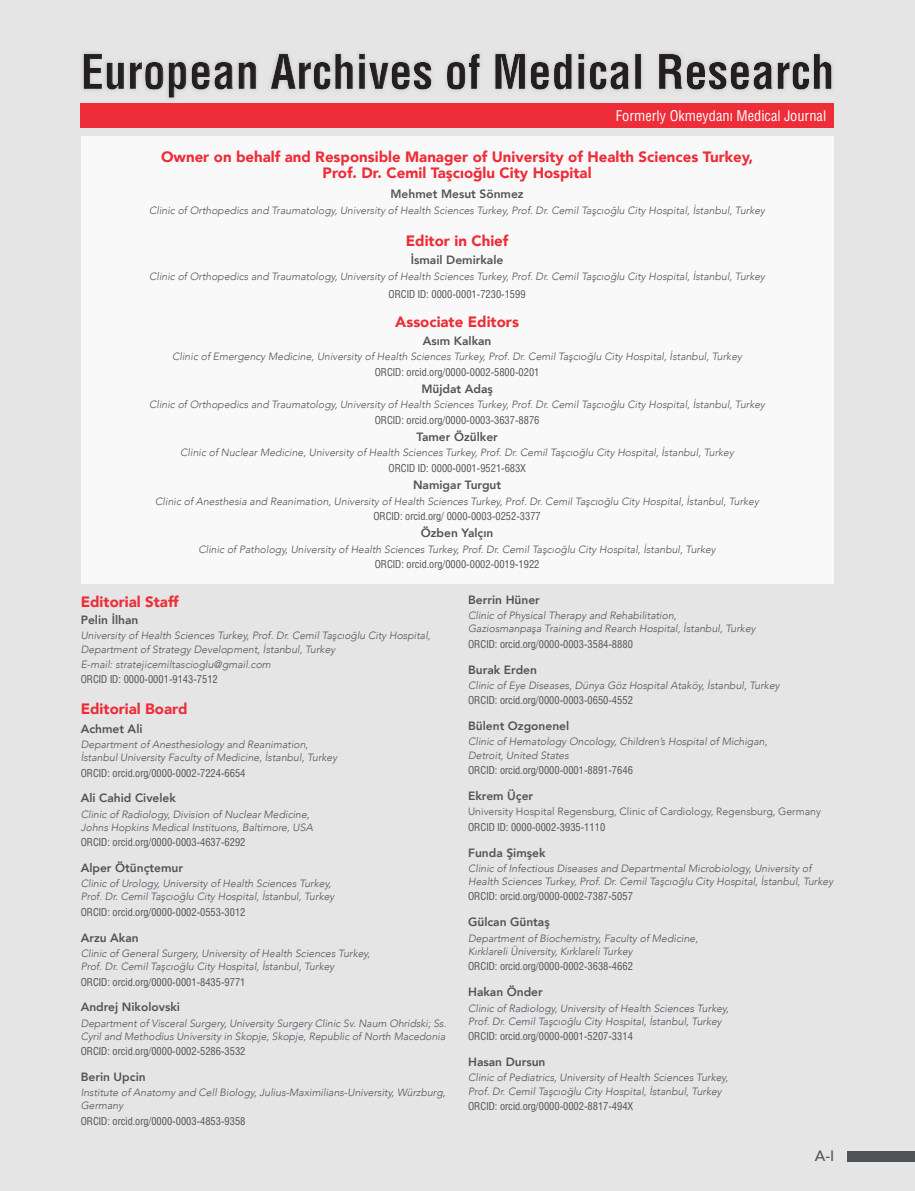
<style>
.page{position:relative;width:915px;height:1191px;background:#fff}
.page>*{position:absolute;margin:0;border:0;box-sizing:border-box;transform-origin:0 0}
.t1{font:900 15px/15.8px "Avenir";color:#ed2d38;text-align:center}
.t2{font:500 15px "Avenir";color:#515457}
.t3{font:14.4px "Helvetica Cond Normal Tr";color:#fff}
.t4{font:800 12px "Avenir";color:#515457}
.t5{font:italic 300 10.5px/13.2px "Avenir";color:#515457}
.t6{font:10.5px "Swiss Condensed Tr";color:#515457}
.t7{font:300 10.5px "Avenir";color:#515457}
</style>
<div class="page">
<div style="left:0;top:0;width:914px;height:1191px;background:#e5e5e5"></div>
<div style="left:85px;top:53px;width:747px;height:46px;background:#fff;opacity:.26"></div>
<div style="left:81px;top:103px;width:753px;height:25px;background:#ed2d38"></div>
<div style="left:846px;top:1150px;width:68px;height:11px;background:#515457"></div>
<div style="left:81px;top:137px;width:751px;height:447px;background:#f9f9f9"></div>
<h2 class="t3" style="left:615px;top:107px;width:212px">Formerly Okmeydanı Medical Journal</h2>
<p class="t1" style="left:161px;top:149px;width:593px">Owner on behalf and Responsible Manager of University of Health Sciences Turkey,<br>Prof. Dr. Cemil Taşcıoğlu City Hospital</p>
<p class="t4" style="left:390px;top:184px;width:135px">Mehmet Mesut Sönmez</p>
<p class="t5" style="left:149px;top:203px;width:617px">Clinic of Orthopedics and Traumatology, University of Health Sciences Turkey, Prof. Dr. Cemil Taşcıoğlu City Hospital, İstanbul, Turkey</p>
<p class="t1" style="left:405px;top:233px;width:104px">Editor in Chief</p>
<p class="t4" style="left:410px;top:251px;width:94px">İsmail Demirkale</p>
<p class="t5" style="left:149px;top:270px;width:617px">Clinic of Orthopedics and Traumatology, University of Health Sciences Turkey, Prof. Dr. Cemil Taşcıoğlu City Hospital, İstanbul, Turkey</p>
<p class="t6" style="left:388px;top:288px;width:138px">ORCID ID: 0000-0001-7230-1599</p>
<p class="t1" style="left:395px;top:314px;width:125px">Associate Editors</p>
<p class="t4" style="left:422px;top:331px;width:70px">Asım Kalkan</p>
<p class="t5" style="left:172px;top:350px;width:571px">Clinic of Emergency Medicine, University of Health Sciences Turkey, Prof. Dr. Cemil Taşcıoğlu City Hospital, İstanbul, Turkey</p>
<p class="t6" style="left:374px;top:365px;width:166px">ORCID: orcid.org/0000-0002-5800-0201</p>
<p class="t4" style="left:421px;top:379px;width:73px">Müjdat Adaş</p>
<p class="t5" style="left:149px;top:398px;width:617px">Clinic of Orthopedics and Traumatology, University of Health Sciences Turkey, Prof. Dr. Cemil Taşcıoğlu City Hospital, İstanbul, Turkey</p>
<p class="t6" style="left:374px;top:413px;width:166px">ORCID: orcid.org/0000-0003-3637-8876</p>
<p class="t4" style="left:416px;top:427px;width:83px">Tamer Özülker</p>
<p class="t5" style="left:180px;top:446px;width:555px">Clinic of Nuclear Medicine, University of Health Sciences Turkey, Prof. Dr. Cemil Taşcıoğlu City Hospital, İstanbul, Turkey</p>
<p class="t6" style="left:388px;top:461px;width:138px">ORCID ID: 0000-0001-9521-683X</p>
<p class="t4" style="left:413px;top:476px;width:90px">Namigar Turgut</p>
<p class="t5" style="left:155px;top:494px;width:605px">Clinic of Anesthesia and Reanimation, University of Health Sciences Turkey, Prof. Dr. Cemil Taşcıoğlu City Hospital, İstanbul, Turkey</p>
<p class="t6" style="left:373px;top:510px;width:169px">ORCID: orcid.org/ 0000-0003-0252-3377</p>
<p class="t4" style="left:420px;top:524px;width:74px">Özben Yalçın</p>
<p class="t5" style="left:198px;top:542px;width:518px">Clinic of Pathology, University of Health Sciences Turkey, Prof. Dr. Cemil Taşcıoğlu City Hospital, İstanbul, Turkey</p>
<p class="t6" style="left:374px;top:558px;width:166px">ORCID: orcid.org/0000-0002-0019-1922</p>
<p class="t1" style="left:81px;top:593px;width:100px">Editorial Staff</p>
<p class="t4" style="left:81px;top:610px;width:59px">Pelin İlhan</p>
<p class="t5" style="left:81px;top:629px;width:351px">University of Health Sciences Turkey, Prof. Dr. Cemil Taşcıoğlu City Hospital,<br>Department of Strategy Development, İstanbul, Turkey</p>
<p class="t5" style="left:81px;top:658px;width:192px">E-mail: stratejicemiltascioglu@gmail.com</p>
<p class="t6" style="left:81px;top:673px;width:138px">ORCID ID: 0000-0001-9143-7512</p>
<p class="t1" style="left:81px;top:700px;width:108px">Editorial Board</p>
<p class="t4" style="left:81px;top:719px;width:63px">Achmet Ali</p>
<p class="t5" style="left:81px;top:738px;width:258px">Department of Anesthesiology and Reanimation,<br>İstanbul University Faculty of Medicine, İstanbul, Turkey</p>
<p class="t6" style="left:81px;top:766px;width:166px">ORCID: orcid.org/0000-0002-7224-6654</p>
<p class="t4" style="left:81px;top:789px;width:97px">Ali Cahid Civelek</p>
<p class="t5" style="left:81px;top:807px;width:233px">Clinic of Radiology, Division of Nuclear Medicine,<br>Johns Hopkins Medical Instituons, Baltimore, USA</p>
<p class="t6" style="left:81px;top:836px;width:166px">ORCID: orcid.org/0000-0003-4637-6292</p>
<p class="t4" style="left:81px;top:858px;width:104px">Alper Ötünçtemur</p>
<p class="t5" style="left:81px;top:877px;width:255px">Clinic of Urology, University of Health Sciences Turkey,<br>Prof. Dr. Cemil Taşcıoğlu City Hospital, İstanbul, Turkey</p>
<p class="t6" style="left:81px;top:905px;width:166px">ORCID: orcid.org/0000-0002-0553-3012</p>
<p class="t4" style="left:81px;top:928px;width:59px">Arzu Akan</p>
<p class="t5" style="left:81px;top:947px;width:291px">Clinic of General Surgery, University of Health Sciences Turkey,<br>Prof. Dr. Cemil Taşcıoğlu City Hospital, İstanbul, Turkey</p>
<p class="t6" style="left:81px;top:975px;width:166px">ORCID: orcid.org/0000-0001-8435-9771</p>
<p class="t4" style="left:81px;top:997px;width:101px">Andrej Nikolovski</p>
<p class="t5" style="left:81px;top:1016px;width:367px">Department of Visceral Surgery, University Surgery Clinic Sv. Naum Ohridski; Ss.<br>Cyril and Methodius University in Skopje, Skopje, Republic of North Macedonia</p>
<p class="t6" style="left:81px;top:1045px;width:166px">ORCID: orcid.org/0000-0002-5286-3532</p>
<p class="t4" style="left:81px;top:1067px;width:66px">Berin Upcin</p>
<p class="t5" style="left:81px;top:1086px;width:366px">Institute of Anatomy and Cell Biology, Julius-Maximilians-University, Würzburg,<br>Germany</p>
<p class="t6" style="left:81px;top:1114px;width:166px">ORCID: orcid.org/0000-0003-4853-9358</p>
<p class="t4" style="left:468px;top:590px;width:73px">Berrin Hüner</p>
<p class="t5" style="left:468px;top:609px;width:289px">Clinic of Physical Therapy and Rehabilitation,<br>Gaziosmanpaşa Training and Rearch Hospital, İstanbul, Turkey</p>
<p class="t6" style="left:468px;top:637px;width:166px">ORCID: orcid.org/0000-0003-3584-8880</p>
<p class="t4" style="left:468px;top:660px;width:70px">Burak Erden</p>
<p class="t5" style="left:468px;top:678px;width:313px">Clinic of Eye Diseases, Dünya Göz Hospital Ataköy, İstanbul, Turkey</p>
<p class="t6" style="left:468px;top:694px;width:166px">ORCID: orcid.org/0000-0003-0650-4552</p>
<p class="t4" style="left:468px;top:716px;width:103px">Bülent Ozgonenel</p>
<p class="t5" style="left:468px;top:735px;width:301px">Clinic of Hematology Oncology, Children’s Hospital of Michigan,<br>Detroit, United States</p>
<p class="t6" style="left:468px;top:764px;width:166px">ORCID: orcid.org/0000-0001-8891-7646</p>
<p class="t4" style="left:468px;top:786px;width:67px">Ekrem Üçer</p>
<p class="t7" style="left:468px;top:805px;width:354px">University Hospital Regensburg, Clinic of Cardiology, Regensburg, Germany</p>
<p class="t6" style="left:468px;top:820px;width:138px">ORCID ID: 0000-0002-3935-1110</p>
<p class="t4" style="left:468px;top:843px;width:79px">Funda Şimşek</p>
<p class="t5" style="left:468px;top:861px;width:366px">Clinic of Infectious Diseases and Departmental Microbiology, University of<br>Health Sciences Turkey, Prof. Dr. Cemil Taşcıoğlu City Hospital, İstanbul, Turkey</p>
<p class="t6" style="left:468px;top:890px;width:166px">ORCID: orcid.org/0000-0002-7387-5057</p>
<p class="t4" style="left:468px;top:913px;width:83px">Gülcan Güntaş</p>
<p class="t5" style="left:468px;top:931px;width:231px">Department of Biochemistry, Faculty of Medicine,<br>Kırklareli Üniversity, Kırklareli Turkey</p>
<p class="t6" style="left:468px;top:960px;width:166px">ORCID: orcid.org/0000-0002-3638-4662</p>
<p class="t4" style="left:468px;top:982px;width:76px">Hakan Önder</p>
<p class="t5" style="left:468px;top:1001px;width:262px">Clinic of Radiology, University of Health Sciences Turkey,<br>Prof. Dr. Cemil Taşcıoğlu City Hospital, İstanbul, Turkey</p>
<p class="t6" style="left:468px;top:1030px;width:166px">ORCID: orcid.org/0000-0001-5207-3314</p>
<p class="t4" style="left:468px;top:1052px;width:79px">Hasan Dursun</p>
<p class="t5" style="left:468px;top:1071px;width:261px">Clinic of Pediatrics, University of Health Sciences Turkey,<br>Prof. Dr. Cemil Taşcıoğlu City Hospital, İstanbul, Turkey</p>
<p class="t6" style="left:468px;top:1099px;width:166px">ORCID: orcid.org/0000-0002-8817-494X</p>
<h1 class="t2" style="left:814px;top:1143px;width:21px">A-I</h1>
</div>
